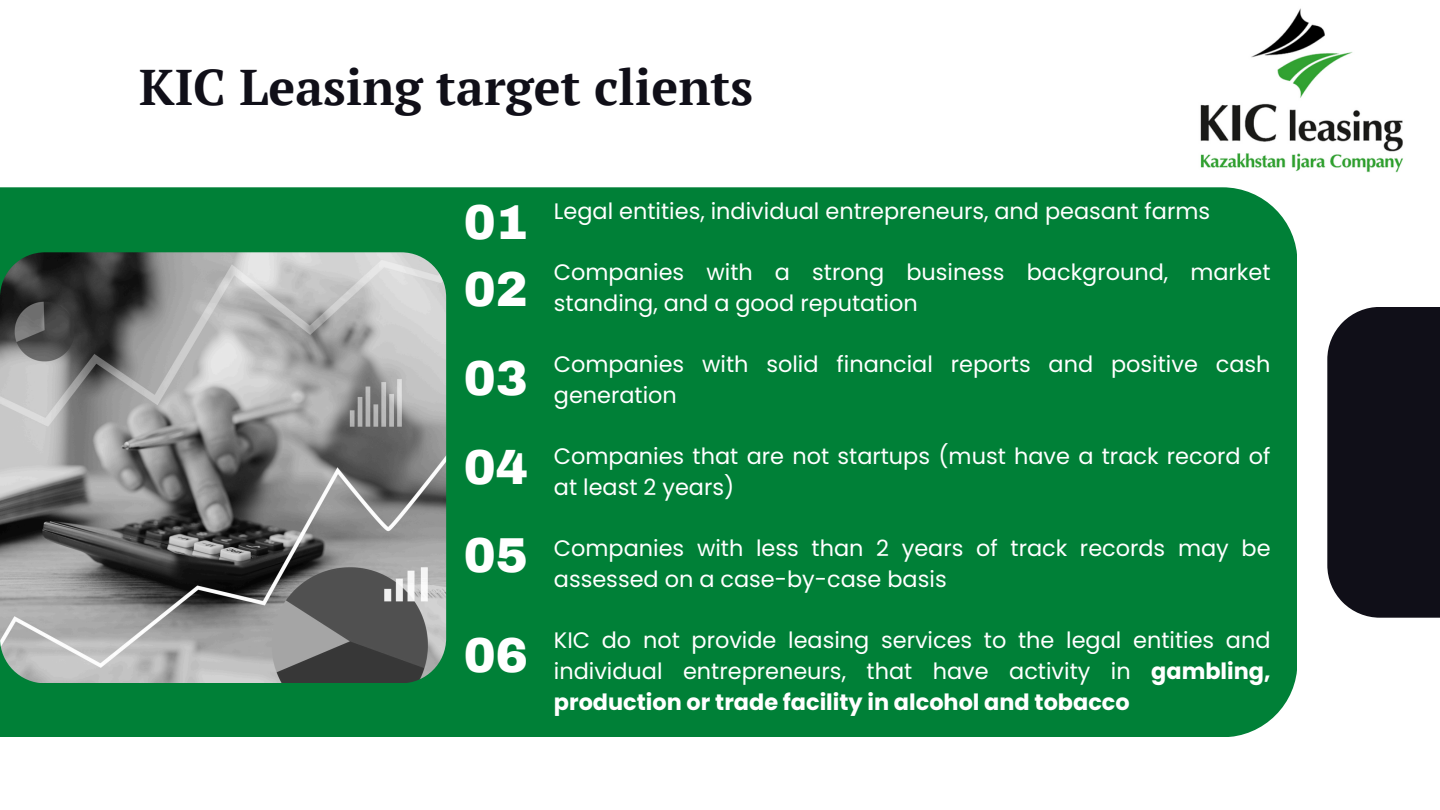
<style>
.page{position:relative;width:1440px;height:810px;background:#fff}
.page>*{position:absolute;margin:0;border:0;box-sizing:border-box;transform-origin:0 0}
.t1{font:700 50px "PT Serif";color:#100f18}
.t2{font:900 48px "Archivo";color:#fff}
.t3{font:22.4px/30.7px "Poppins";color:#fff}
.s1{font-weight:700}
</style>
<div class="page">
<div style="left:0;top:187px;width:1297px;height:550px;background:#008037"></div>
<img style="left:0;top:252px;width:446px;height:431px;border-radius:45px">
<div style="left:1327px;top:307px;width:113px;height:311px;background:#100f18"></div>
<img style="left:1200px;top:8px;width:203px;height:164px">
<p class="t1" style="left:139px;top:53px;width:615px">KIC Leasing target clients</p>
<p class="t2" style="left:464px;top:197px;width:66px">01</p>
<p class="t2" style="left:464px;top:264px;width:66px">02</p>
<p class="t2" style="left:464px;top:353px;width:66px">03</p>
<p class="t2" style="left:464px;top:441px;width:66px">04</p>
<p class="t2" style="left:464px;top:530px;width:66px">05</p>
<p class="t2" style="left:464px;top:630px;width:66px">06</p>
<p class="t3" style="left:554px;top:195px;width:658px">Legal entities, individual entrepreneurs, and peasant farms</p>
<h1 class="t3" style="left:554px;top:257px;width:718px">Companies with a strong business background, market standing, and a good reputation</h1>
<p class="t3" style="left:554px;top:349px;width:718px">Companies with solid financial reports and positive cash generation</p>
<p class="t3" style="left:554px;top:441px;width:718px">Companies that are not startups (must have a track record of at least 2 years)</p>
<p class="t3" style="left:554px;top:533px;width:718px">Companies with less than 2 years of track records may be assessed on a case-by-case basis</p>
<p class="t3" style="left:554px;top:625px;width:718px;text-align:justify">KIC do not provide leasing services to the legal entities and individual entrepreneurs, that have activity in <span class="s1">gambling, production or trade facility in alcohol and tobacco</span></p>
</div>
